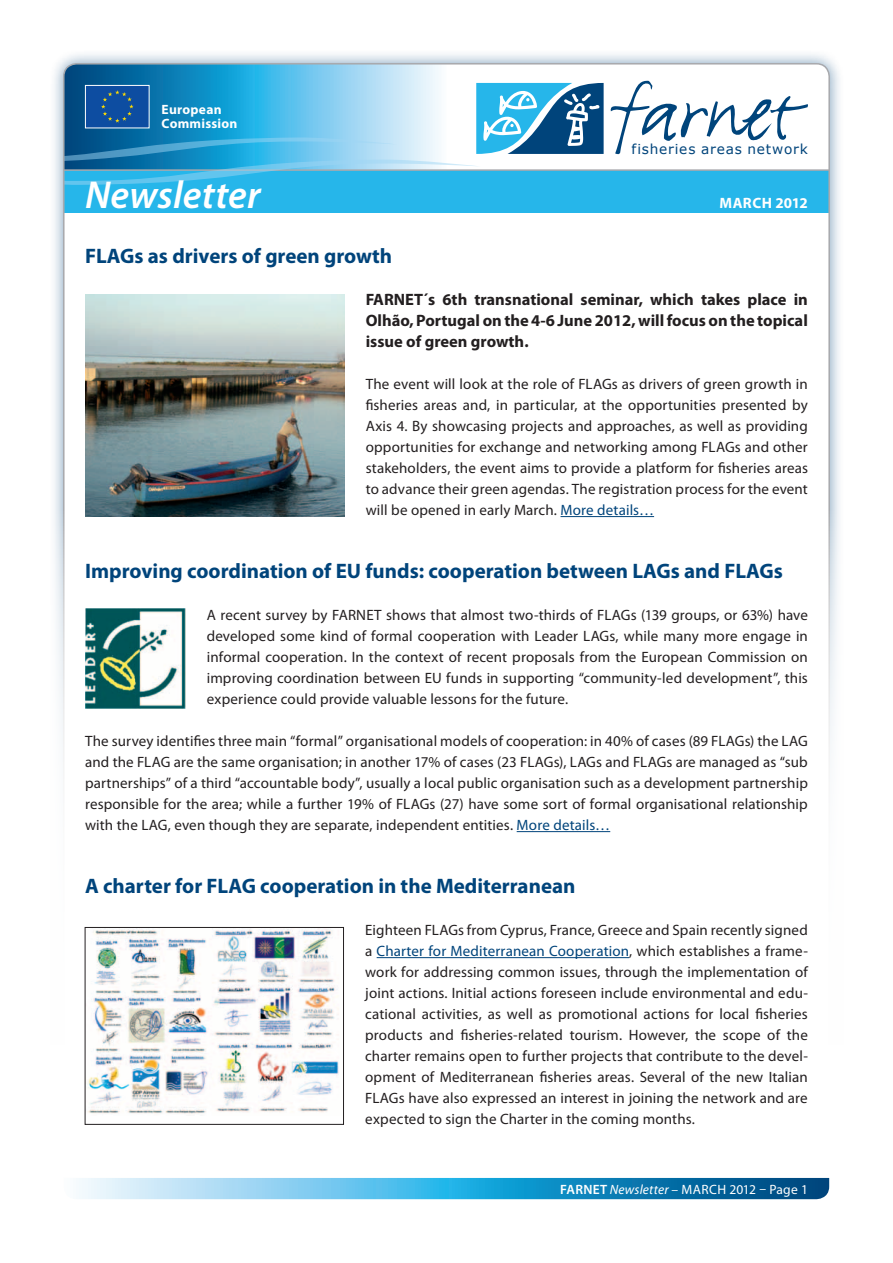
<style>
.page{position:relative;width:893px;height:1263px;background:#fff}
.page>*{position:absolute;margin:0;border:0;box-sizing:border-box;transform-origin:0 0}
.t1{font:italic 600 39px "Myriad Pro";letter-spacing:.005em;color:#fff}
.t2{font:700 21px "Myriad Pro";color:#00447b}
.t3{font:700 16.5px/21px "Myriad Pro";color:#231f20;text-align:justify}
.t4{font:15px/21px "Myriad Pro";letter-spacing:.01em;color:#231f20;text-align:justify}
.t5{font:700 15px "Myriad Pro";letter-spacing:.03em;color:#fff}
.t6{font:13.65px "Verdana";letter-spacing:.055em;color:#00447b}
.t7{font:13.5px "Myriad Pro";letter-spacing:.015em;color:#fff}
.t8{font:700 13.5px/13.5px "Myriad Pro";letter-spacing:.02em;color:#fff}
.s1{color:#00447b}
.s2{font-weight:600}
.s3{font-style:italic}
</style>
<div class="page">
<div style="left:49px;top:49px;width:795px;height:1165px;background:#00447b;opacity:.5"></div>
<div style="left:64px;top:64px;width:765px;height:1135px;background:#fff;border-radius:13px"></div>
<div style="left:64px;top:170px;width:765px;height:43px;background:#26b6ea"></div>
<hr style="left:64px;top:169px;width:765px;height:2px;background:#a8a9ad">
<svg style="left:64px;top:64px;width:744px;height:121px"></svg>
<div style="left:85px;top:85px;width:64px;height:43px;border:1px solid #fff"></div>
<div style="left:0;top:510px;width:893px;height:753px;background:#fff"></div>
<svg style="left:79px;top:1178px;width:750px;height:21px;background:#4da6d0"></svg>
<hr style="left:560px;top:516px;width:94px;height:1px;background:#00447b">
<hr style="left:517px;top:831px;width:93px;height:1px;background:#00447b">
<hr style="left:377px;top:957px;width:252px;height:1px;background:#00447b">
<img style="left:85px;top:295px;width:259px;height:222px">
<img style="left:85px;top:609px;width:100px;height:99px">
<img style="left:87px;top:929px;width:252px;height:185px">
<div style="left:85px;top:927px;width:259px;height:198px;border:1px solid #231f20"></div>
<p class="t8" style="left:162px;top:102px;width:77px">European<br>Commission</p>
<h1 class="t1" style="left:85px;top:170px;width:177px">Newsletter</h1>
<p class="t6" style="left:631px;top:140px;width:178px">fisheries areas network</p>
<p class="t5" style="left:719px;top:194px;width:90px">March 2012</p>
<h2 class="t2" style="left:85px;top:242px;width:309px">FLAGs as drivers of green growth</h2>
<p class="t3" style="left:366px;top:288px;width:444px">FARNET´s 6th transnational seminar, which takes place in Olhão, Portugal on the 4-6 June 2012, will focus on the topical issue of green growth.</p>
<p class="t4" style="left:366px;top:373px;width:444px">The event will look at the role of FLAGs as drivers of green growth in fisheries areas and, in particular, at the opportunities presented by Axis 4. By showcasing projects and approaches, as well as providing opportunities for exchange and networking among FLAGs and other stakeholders, the event aims to provide a platform for fisheries areas to advance their green agendas. The registration process for the event will be opened in early March. <span class="s1">More details…</span></p>
<h2 class="t2" style="left:85px;top:557px;width:699px">Improving coordination of EU funds: cooperation between LAGs and FLAGs</h2>
<p class="t4" style="left:207px;top:604px;width:603px">A recent survey by FARNET shows that almost two-thirds of FLAGs (139 groups, or 63%) have developed some kind of formal cooperation with Leader LAGs, while many more engage in informal cooperation. In the context of recent proposals from the European Commission on improving coordination between EU funds in supporting “community-led development”, this experience could provide valuable lessons for the future.</p>
<p class="t4" style="left:85px;top:730px;width:724px">The survey identifies three main “formal” organisational models of cooperation: in 40% of cases (89 FLAGs) the LAG and the FLAG are the same organisation; in another 17% of cases (23 FLAGs), LAGs and FLAGs are managed as “sub partnerships” of a third “accountable body”, usually a local public organisation such as a development partnership responsible for the area; while a further 19% of FLAGs (27) have some sort of formal organisational relationship with the LAG, even though they are separate, independent entities. <span class="s1">More details…</span></p>
<h2 class="t2" style="left:85px;top:872px;width:492px">A charter for FLAG cooperation in the Mediterranean</h2>
<p class="t4" style="left:365px;top:919px;width:444px">Eighteen FLAGs from Cyprus, France, Greece and Spain recently signed a <span class="s1">Charter for Mediterranean Cooperation</span>, which establishes a frame&shy;work for addressing common issues, through the implementation of joint actions. Initial actions foreseen include environmental and edu&shy;cational activities, as well as promotional actions for local fisheries products and fisheries-related tourism. However, the scope of the charter remains open to further projects that contribute to the devel&shy;opment of Mediterranean fisheries areas. Several of the new Italian FLAGs have also expressed an interest in joining the network and are expected to sign the Charter in the coming months.</p>
<p class="t7" style="left:560px;top:1181px;width:249px"><span class="s2">FARNET</span> <span class="s3">Newsletter</span> – MARCH 2012 – Page 1</p>
</div>
